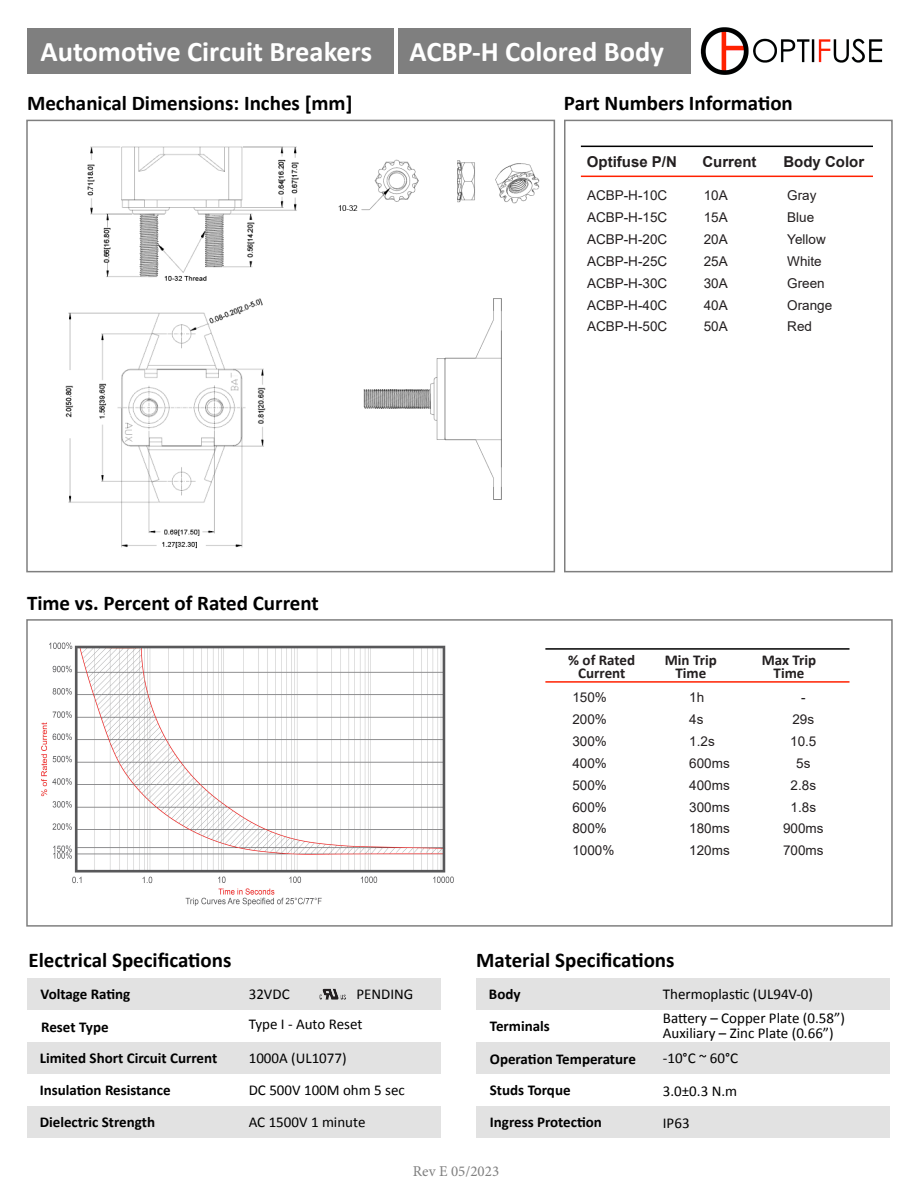
<style>
.page{position:relative;width:918px;height:1188px;background:#fff}
.page>*{position:absolute;margin:0;border:0;box-sizing:border-box;transform-origin:0 0}
.t1{font:700 28.5px "Calibri";color:#fff}
.t2{font:700 21px "Calibri";color:#000}
.t3{font:15px/31.8px "Calibri";color:#000}
.t4{font:700 15px/31.8px "Calibri";color:#000}
.t5{font:700 15px/13.5px "Calibri";color:#231f20;text-align:center}
.t6{font:700 15px "Arial";color:#231f20}
.t7{font:15px "Minion Pro";color:#7f7f7f}
.t8{font:13.5px "Arial";color:#231f20}
</style>
<div class="page">
<div style="left:26px;top:619px;width:867px;height:308px;border:2px solid #7f7f7f"></div>
<img style="left:701px;top:27px;width:182px;height:48px">
<div style="left:26px;top:120px;width:529px;height:452px;border:2px solid #7f7f7f"></div>
<div style="left:564px;top:120px;width:329px;height:452px;border:2px solid #7f7f7f"></div>
<div style="left:27px;top:978px;width:414px;height:32px;background:#e2e2e2"></div>
<div style="left:476px;top:978px;width:414px;height:32px;background:#e2e2e2"></div>
<div style="left:27px;top:1042px;width:414px;height:32px;background:#e2e2e2"></div>
<div style="left:476px;top:1042px;width:414px;height:32px;background:#e2e2e2"></div>
<div style="left:27px;top:1107px;width:414px;height:31px;background:#e2e2e2"></div>
<div style="left:476px;top:1107px;width:414px;height:31px;background:#e2e2e2"></div>
<hr style="left:581px;top:176px;width:292px;height:1px;background:#ff2100">
<hr style="left:581px;top:146px;width:292px;height:1px;background:#000">
<hr style="left:545px;top:681px;width:305px;height:2px;background:#ff2100">
<hr style="left:545px;top:648px;width:305px;height:2px;background:#000">
<div style="left:27px;top:29px;width:366px;height:45px;background:#7f7f7f"></div>
<div style="left:399px;top:28px;width:292px;height:46px;background:#7f7f7f"></div>
<img style="left:319px;top:988px;width:27px;height:12px">
<img style="left:338px;top:159px;width:202px;height:341px">
<img style="left:65px;top:146px;width:234px;height:403px">
<img style="left:41px;top:642px;width:413px;height:264px">
<h1 class="t1" style="left:40px;top:31px;width:333px">Automotive Circuit Breakers</h1>
<h1 class="t1" style="left:409px;top:31px;width:256px">ACBP-H Colored Body</h1>
<h2 class="t2" style="left:27px;top:88px;width:327px">Mechanical Dimensions: Inches [mm]</h2>
<h2 class="t2" style="left:564px;top:88px;width:230px">Part Numbers Information</h2>
<h2 class="t2" style="left:27px;top:588px;width:293px">Time vs. Percent of Rated Current</h2>
<p class="t6" style="left:587px;top:152px;width:92px">Optifuse P/N</p>
<p class="t6" style="left:702px;top:152px;width:56px">Current</p>
<p class="t6" style="left:783px;top:152px;width:82px">Body Color</p>
<p class="t8" style="left:587px;top:186px;width:82px">ACBP-H-10C</p>
<p class="t8" style="left:704px;top:186px;width:26px">10A</p>
<p class="t8" style="left:787px;top:186px;width:31px">Gray</p>
<p class="t8" style="left:587px;top:208px;width:82px">ACBP-H-15C</p>
<p class="t8" style="left:704px;top:208px;width:26px">15A</p>
<p class="t8" style="left:787px;top:208px;width:29px">Blue</p>
<p class="t8" style="left:587px;top:230px;width:82px">ACBP-H-20C</p>
<p class="t8" style="left:704px;top:230px;width:26px">20A</p>
<p class="t8" style="left:787px;top:230px;width:40px">Yellow</p>
<p class="t8" style="left:587px;top:252px;width:82px">ACBP-H-25C</p>
<p class="t8" style="left:704px;top:252px;width:26px">25A</p>
<p class="t8" style="left:787px;top:252px;width:36px">White</p>
<p class="t8" style="left:587px;top:274px;width:82px">ACBP-H-30C</p>
<p class="t8" style="left:704px;top:274px;width:26px">30A</p>
<p class="t8" style="left:787px;top:274px;width:39px">Green</p>
<p class="t8" style="left:587px;top:296px;width:82px">ACBP-H-40C</p>
<p class="t8" style="left:704px;top:296px;width:26px">40A</p>
<p class="t8" style="left:787px;top:296px;width:47px">Orange</p>
<p class="t8" style="left:587px;top:317px;width:82px">ACBP-H-50C</p>
<p class="t8" style="left:704px;top:317px;width:26px">50A</p>
<p class="t8" style="left:787px;top:317px;width:26px">Red</p>
<p class="t5" style="left:568px;top:653px;width:68px">% of Rated<br>Current</p>
<p class="t5" style="left:665px;top:653px;width:53px">Min Trip<br>Time</p>
<p class="t5" style="left:762px;top:653px;width:56px">Max Trip<br>Time</p>
<p class="t8" style="left:572px;top:688px;width:36px">150%</p>
<p class="t8" style="left:689px;top:688px;width:17px">1h</p>
<p class="t8" style="left:801px;top:688px;width:6px">-</p>
<p class="t8" style="left:572px;top:710px;width:36px">200%</p>
<p class="t8" style="left:689px;top:710px;width:16px">4s</p>
<p class="t8" style="left:792px;top:710px;width:23px">29s</p>
<p class="t8" style="left:572px;top:732px;width:36px">300%</p>
<p class="t8" style="left:689px;top:732px;width:27px">1.2s</p>
<p class="t8" style="left:790px;top:732px;width:28px">10.5</p>
<p class="t8" style="left:572px;top:754px;width:36px">400%</p>
<p class="t8" style="left:689px;top:754px;width:42px">600ms</p>
<p class="t8" style="left:796px;top:754px;width:16px">5s</p>
<p class="t8" style="left:572px;top:776px;width:36px">500%</p>
<p class="t8" style="left:689px;top:776px;width:42px">400ms</p>
<p class="t8" style="left:791px;top:776px;width:27px">2.8s</p>
<p class="t8" style="left:572px;top:797px;width:36px">600%</p>
<p class="t8" style="left:689px;top:797px;width:42px">300ms</p>
<p class="t8" style="left:791px;top:797px;width:27px">1.8s</p>
<p class="t8" style="left:572px;top:819px;width:36px">800%</p>
<p class="t8" style="left:689px;top:819px;width:42px">180ms</p>
<p class="t8" style="left:783px;top:819px;width:42px">900ms</p>
<p class="t8" style="left:572px;top:841px;width:44px">1000%</p>
<p class="t8" style="left:689px;top:841px;width:42px">120ms</p>
<p class="t8" style="left:783px;top:841px;width:42px">700ms</p>
<h2 class="t2" style="left:28px;top:945px;width:205px">Electrical Specifications</h2>
<h2 class="t2" style="left:476px;top:946px;width:200px">Material Specifications</h2>
<p class="t4" style="left:40px;top:977px;width:91px">Voltage Rating</p>
<p class="t4" style="left:489px;top:977px;width:33px">Body</p>
<p class="t4" style="left:41px;top:1010px;width:69px">Reset Type</p>
<p class="t3" style="left:249px;top:977px;width:42px">32VDC</p>
<p class="t3" style="left:356px;top:977px;width:58px">PENDING</p>
<p class="t3" style="left:249px;top:1007px;width:115px">Type I - Auto Reset</p>
<p class="t4" style="left:490px;top:1010px;width:148px;line-height:32.5px">Terminals<br>Operation Temperature</p>
<p class="t4" style="left:490px;top:1073px;width:114px">Studs Torque<br>Ingress Protection</p>
<p class="t3" style="left:249px;top:1042px;width:158px">1000A (UL1077)<br>DC 500V 100M ohm 5 sec<br>AC 1500V 1 minute</p>
<p class="t4" style="left:40px;top:1042px;width:179px">Limited Short Circuit Current<br>Insulation Resistance<br>Dielectric Strength</p>
<p class="t7" style="left:413px;top:1162px;width:88px">Rev E 05/2023</p>
<p class="t3" style="left:663px;top:981px;width:184px;line-height:24.5px">Thermoplastic (UL94V-0)<br>Battery – Copper Plate (0.58”)</p>
<p class="t3" style="left:663px;top:1020px;width:172px;line-height:25.2px">Auxiliary – Zinc Plate (0.66”) -10°C ~ 60°C</p>
<p class="t3" style="left:663px;top:1074px;width:76px">3.0±0.3 N.m<br>IP63</p>
</div>
